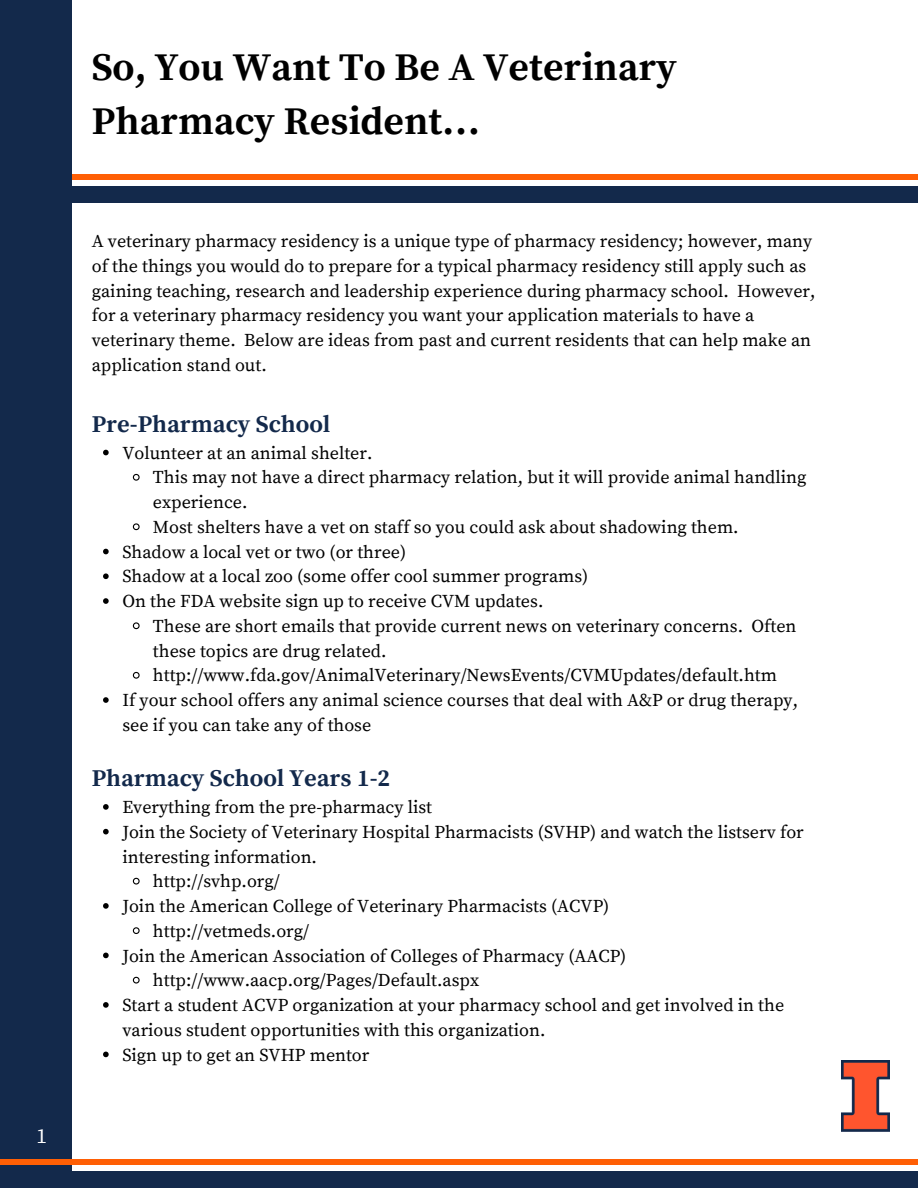
<style>
.page{position:relative;width:918px;height:1188px;background:#fff}
.page>*{position:absolute;margin:0;border:0;box-sizing:border-box;transform-origin:0 0}
.t1{font:700 39px/54px "Source Serif Pro";color:#000}
.t2{font:700 24px "Source Serif Pro";color:#13294b}
.t3{font:21px "Source Serif Pro";color:#fff}
.t4{font:18px/24.8px "Source Serif Pro";color:#000}
</style>
<div class="page">
<div style="left:0;top:186px;width:918px;height:17px;background:#13294b"></div>
<div style="left:0;top:174px;width:918px;height:6px;background:#ff5f05"></div>
<div style="left:0;top:0;width:72px;height:1188px;background:#13294b"></div>
<div style="left:0;top:1171px;width:918px;height:17px;background:#13294b"></div>
<div style="left:0;top:1159px;width:918px;height:6px;background:#ff5f05"></div>
<svg style="left:103px;top:450px;width:6px;height:5px"></svg>
<svg style="left:132px;top:473px;width:8px;height:8px"></svg>
<svg style="left:132px;top:523px;width:8px;height:8px"></svg>
<svg style="left:103px;top:549px;width:6px;height:5px"></svg>
<svg style="left:103px;top:573px;width:6px;height:6px"></svg>
<svg style="left:103px;top:598px;width:6px;height:6px"></svg>
<svg style="left:132px;top:622px;width:8px;height:8px"></svg>
<svg style="left:132px;top:671px;width:8px;height:8px"></svg>
<svg style="left:103px;top:697px;width:6px;height:6px"></svg>
<svg style="left:103px;top:804px;width:6px;height:6px"></svg>
<svg style="left:103px;top:829px;width:6px;height:5px"></svg>
<svg style="left:132px;top:877px;width:8px;height:8px"></svg>
<svg style="left:103px;top:903px;width:6px;height:6px"></svg>
<svg style="left:132px;top:927px;width:8px;height:7px"></svg>
<svg style="left:103px;top:953px;width:6px;height:5px"></svg>
<svg style="left:132px;top:976px;width:8px;height:8px"></svg>
<svg style="left:103px;top:1002px;width:6px;height:6px"></svg>
<svg style="left:103px;top:1052px;width:6px;height:5px"></svg>
<img style="left:841px;top:1061px;width:49px;height:71px">
<p class="t3" style="left:36px;top:1124px;width:12px">1</p>
<h1 class="t1" style="left:92px;top:42px;width:587px">So, You Want To Be A Veterinary<br>Pharmacy Resident…</h1>
<p class="t4" style="left:92px;top:230px;width:725px">A veterinary pharmacy residency is a unique type of pharmacy residency; however, many of the things you would do to prepare for a typical pharmacy residency still apply such as gaining teaching, research and leadership experience during pharmacy school. However, for a veterinary pharmacy residency you want your application materials to have a veterinary theme. Below are ideas from past and current residents that can help make an application stand out.</p>
<h2 class="t2" style="left:92px;top:410px;width:240px">Pre-Pharmacy School</h2>
<p class="t4" style="left:122px;top:441px;width:252px">Volunteer at an animal shelter.</p>
<p class="t4" style="left:153px;top:466px;width:655px">This may not have a direct pharmacy relation, but it will provide animal handling</p>
<p class="t4" style="left:153px;top:491px;width:96px">experience.</p>
<p class="t4" style="left:153px;top:515px;width:587px">Most shelters have a vet on staff so you could ask about shadowing them.</p>
<p class="t4" style="left:122px;top:540px;width:285px">Shadow a local vet or two (or three)</p>
<p class="t4" style="left:122px;top:565px;width:468px">Shadow at a local zoo (some offer cool summer programs)</p>
<p class="t4" style="left:122px;top:590px;width:423px">On the FDA website sign up to receive CVM updates.</p>
<p class="t4" style="left:153px;top:614px;width:645px">These are short emails that provide current news on veterinary concerns. Often</p>
<p class="t4" style="left:153px;top:639px;width:235px">these topics are drug related.</p>
<p class="t4" style="left:153px;top:664px;width:625px">http://www.fda.gov/AnimalVeterinary/NewsEvents/CVMUpdates/default.htm</p>
<p class="t4" style="left:122px;top:689px;width:677px">If your school offers any animal science courses that deal with A&amp;P or drug therapy,</p>
<p class="t4" style="left:122px;top:713px;width:250px">see if you can take any of those</p>
<h2 class="t2" style="left:92px;top:764px;width:300px">Pharmacy School Years 1-2</h2>
<p class="t4" style="left:122px;top:795px;width:311px">Everything from the pre-pharmacy list</p>
<p class="t4" style="left:122px;top:820px;width:683px">Join the Society of Veterinary Hospital Pharmacists (SVHP) and watch the listserv for</p>
<p class="t4" style="left:122px;top:845px;width:196px">interesting information.</p>
<p class="t4" style="left:153px;top:870px;width:128px">http://svhp.org/</p>
<p class="t4" style="left:122px;top:894px;width:488px">Join the American College of Veterinary Pharmacists (ACVP)</p>
<p class="t4" style="left:153px;top:919px;width:158px">http://vetmeds.org/</p>
<p class="t4" style="left:122px;top:944px;width:506px">Join the American Association of Colleges of Pharmacy (AACP)</p>
<p class="t4" style="left:153px;top:969px;width:328px">http://www.aacp.org/Pages/Default.aspx</p>
<p class="t4" style="left:122px;top:993px;width:663px">Start a student ACVP organization at your pharmacy school and get involved in the</p>
<p class="t4" style="left:122px;top:1018px;width:425px">various student opportunities with this organization.</p>
<p class="t4" style="left:122px;top:1043px;width:249px">Sign up to get an SVHP mentor</p>
</div>
